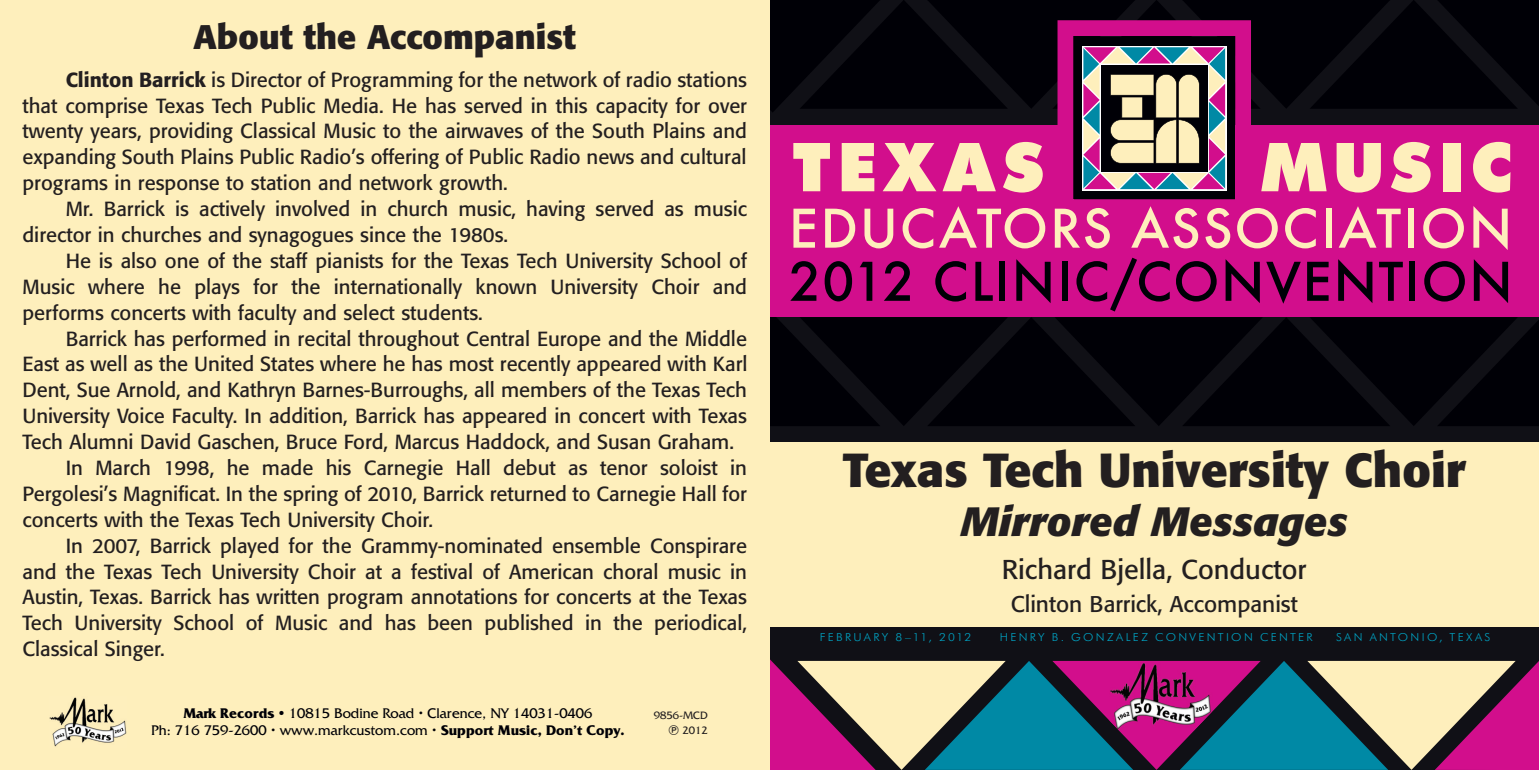
<style>
.page{position:relative;width:1539px;height:770px;background:#fff}
.page>*{position:absolute;margin:0;border:0;box-sizing:border-box;transform-origin:0 0}
.t1{font:900 67.5px "Futura BT";letter-spacing:.09em;color:#feefbc}
.t2{font:58.5px "Futura T Medium";letter-spacing:.025em;color:#000006}
.t3{font:58.5px "Futura T Medium";letter-spacing:.03em;color:#feefbc}
.t4{font:700 47.25px "Formata";color:#231f20}
.t5{font:italic 700 40.5px "Formata";color:#231f20}
.t6{font:700 33.75px "Formata";color:#231f20}
.t7{font:27px "Formata";color:#231f20}
.t8{font:22.5px "Formata";color:#231f20}
.t9{font:20.25px/25.9px "Formata";color:#231f20;text-align:justify}
.t10{font:14.62px/16.9px "Friz Quadrata";color:#000006;text-align:center}
.t11{font:11.25px "Friz Quadrata";color:#231f20}
.t12{font:300 11.03px "Futura BT";letter-spacing:.195em;color:#00a5c6;scale:1.08 1}
.s1{font-weight:500}
.s2{font-weight:700}
.s3{font-family:"Bundesbahn Pi Three"}
</style>
<div class="page">
<div style="left:770px;top:0;width:769px;height:769px;background:#101016"></div>
<svg style="left:770px;top:317px;width:769px;height:109px"></svg>
<div style="left:770px;top:125px;width:769px;height:192px;background:#d20e8c"></div>
<svg style="left:770px;top:0;width:769px;height:200px"></svg>
<div style="left:770px;top:442px;width:769px;height:184px;background:#feefbc"></div>
<hr style="left:925px;top:769px;width:208px;height:1px;background:#0089a5">
<hr style="left:1180px;top:769px;width:208px;height:1px;background:#0089a5">
<svg style="left:770px;top:659px;width:769px;height:110px"></svg>
<div style="left:0;top:0;width:770px;height:769px;background:#feefbc"></div>
<img style="left:50px;top:697px;width:76px;height:50px">
<h3 class="t6" style="left:194px;top:22px;width:384px">About the Accompanist</h3>
<p class="t9" style="left:23px;top:68px;width:726px;text-indent:43px"><span class="s1">Clinton Barrick</span> is Director of Programming for the network of radio stations that comprise Texas Tech Public Media. He has served in this capacity for over twenty years, providing Classical Music to the airwaves of the South Plains and expanding South Plains Public Radio’s offering of Public Radio news and cultural programs in response to station and network growth.</p>
<p class="t9" style="left:23px;top:197px;width:726px;text-indent:43px">Mr. Barrick is actively involved in church music, having served as music director in churches and synagogues since the 1980s.</p>
<p class="t9" style="left:23px;top:249px;width:726px;text-indent:43px">He is also one of the staff pianists for the Texas Tech University School of Music where he plays for the internationally known University Choir and performs concerts with faculty and select students.</p>
<p class="t9" style="left:66px;top:327px;width:683px">Barrick has performed in recital throughout Central Europe and the Middle</p>
<p class="t9" style="left:23px;top:353px;width:727px">East as well as the United States where he has most recently appeared with Karl</p>
<p class="t9" style="left:23px;top:379px;width:726px">Dent, Sue Arnold, and Kathryn Barnes-Burroughs, all members of the Texas Tech</p>
<p class="t9" style="left:23px;top:404px;width:726px">University Voice Faculty. In addition, Barrick has appeared in concert with Texas</p>
<p class="t9" style="left:23px;top:430px;width:713px">Tech Alumni David Gaschen, Bruce Ford, Marcus Haddock, and Susan Graham.</p>
<p class="t9" style="left:66px;top:456px;width:683px">In March 1998, he made his Carnegie Hall debut as tenor soloist in</p>
<p class="t9" style="left:23px;top:482px;width:726px">Pergolesi’s Magnificat. In the spring of 2010, Barrick returned to Carnegie Hall for</p>
<p class="t9" style="left:23px;top:508px;width:412px">concerts with the Texas Tech University Choir.</p>
<p class="t9" style="left:66px;top:534px;width:683px">In 2007, Barrick played for the Grammy-nominated ensemble Conspirare</p>
<p class="t9" style="left:23px;top:560px;width:726px">and the Texas Tech University Choir at a festival of American choral music in</p>
<p class="t9" style="left:23px;top:586px;width:726px">Austin, Texas. Barrick has written program annotations for concerts at the Texas</p>
<p class="t9" style="left:23px;top:611px;width:726px">Tech University School of Music and has been published in the periodical,</p>
<p class="t9" style="left:23px;top:637px;width:144px">Classical Singer.</p>
<p class="t10" style="left:151px;top:706px;width:475px"><span class="s2">Mark Records •</span> 10815 Bodine Road • Clarence, NY 14031-0406<br>Ph: 716 759-2600 • www.markcustom.com • <span class="s2">Support Music, Don’t Copy.</span></p>
<p class="t11" style="left:654px;top:711px;width:55px">9856-MCD</p>
<p class="t11" style="left:668px;top:726px;width:41px"><span class="s3">-</span> 2012</p>
<h1 class="t1" style="left:792px;top:143px;width:253px">TEXAS</h1>
<h1 class="t1" style="left:1261px;top:143px;width:254px">MUSIC</h1>
<h2 class="t3" style="left:789px;top:193px;width:725px">EDUCATORS ASSOCIATION</h2>
<h2 class="t2" style="left:788px;top:246px;width:726px">2012 CLINIC/CONVENTION</h2>
<h3 class="t4" style="left:843px;top:449px;width:624px">Texas Tech University Choir</h3>
<h3 class="t5" style="left:961px;top:503px;width:388px">Mirrored Messages</h3>
<h3 class="t7" style="left:1002px;top:558px;width:306px">Richard Bjella, Conductor</h3>
<p class="t8" style="left:1011px;top:594px;width:289px">Clinton Barrick, Accompanist</p>
<p class="t12" style="left:820px;top:632px;width:142px">FEBRUARY 8–11, 2012</p>
<p class="t12" style="left:1000px;top:632px;width:291px">HENRY B. GONZALEZ CONVENTION CENTER</p>
<p class="t12" style="left:1336px;top:632px;width:145px">SAN ANTONIO, TEXAS</p>
</div>
